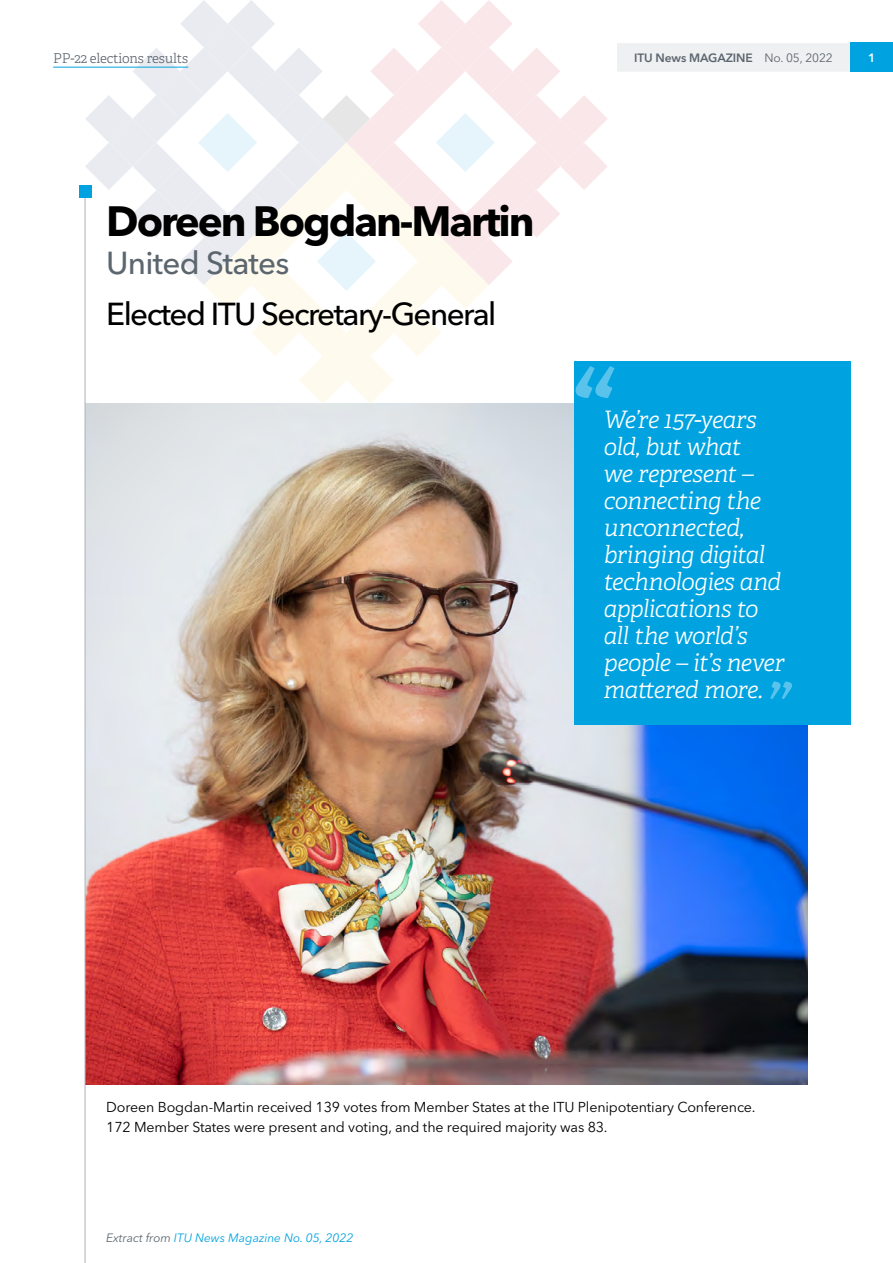
<style>
.page{position:relative;width:893px;height:1263px;background:#fff}
.page>*{position:absolute;margin:0;border:0;box-sizing:border-box;transform-origin:0 0}
.t1{font:700 42px "Avenir Next LT Pro";letter-spacing:-.05em;color:#000}
.t2{font:500 31.5px "Avenir Next LT Pro";letter-spacing:-.05em;color:#000}
.t3{font:500 31.5px "Avenir Next LT Pro";letter-spacing:-.025em;color:#5c666f}
.t4{font:italic 300 24px/27px "Adelle CYR";letter-spacing:-.03em;color:#fff}
.t5{font:14.25px/19.5px "Avenir Next LT Pro";letter-spacing:-.01em;color:#000}
.t6{font:300 13.5px "Adelle CYR";letter-spacing:-.01em;color:#5c666f}
.t7{font:italic 12px "Avenir Next LT Pro";color:#00a3e0}
.t8{font:600 12px "Avenir Next LT Pro";letter-spacing:-.01em;color:#5c666f}
.t9{font:600 12px "Avenir Next LT Pro";color:#fff}
.s1{font-weight:400}
.s2{color:#5c666f}
</style>
<div class="page">
<img style="left:86px;top:404px;width:722px;height:680px">
<div style="left:574px;top:361px;width:276px;height:364px;background:#00a3e0"></div>
<svg style="left:770px;top:681px;width:22px;height:18px"></svg>
<svg style="left:85px;top:0;width:530px;height:404px"></svg>
<div style="left:617px;top:43px;width:233px;height:29px;background:#eff0f1"></div>
<hr style="left:85px;top:191px;width:1px;height:1072px;background:#adb3b7">
<div style="left:79px;top:185px;width:12px;height:13px;background:#00a3e0"></div>
<div style="left:850px;top:43px;width:43px;height:29px;background:#00a3e0"></div>
<hr style="left:53px;top:67px;width:135px;height:1px;background:#00a3e0">
<p class="t6" style="left:53px;top:48px;width:136px">PP‑22 elections results</p>
<p class="t8" style="left:634px;top:50px;width:200px">ITU News MAGAZINE <span class="s1">No. 05, 2022</span></p>
<p class="t9" style="left:868px;top:50px;width:9px">1</p>
<h1 class="t1" style="left:106px;top:196px;width:430px">Doreen Bogdan‑Martin</h1>
<h2 class="t3" style="left:106px;top:244px;width:185px">United States</h2>
<h2 class="t2" style="left:106px;top:295px;width:392px">Elected ITU Secretary-General</h2>
<h3 class="t4" style="left:604px;top:405px;width:182px">We’re 157‑years old, but what<br>we represent – connecting the unconnected, bringing digital technologies and applications to all the world’s people – it’s never mattered more.</h3>
<p class="t5" style="left:106px;top:1098px;width:651px">Doreen Bogdan-Martin received 139 votes from Member States at the ITU Plenipotentiary Conference.<br>172 Member States were present and voting, and the required majority was 83.</p>
<p class="t7" style="left:106px;top:1230px;width:249px"><span class="s2">Extract from</span> ITU News Magazine No. 05, 2022</p>
</div>
